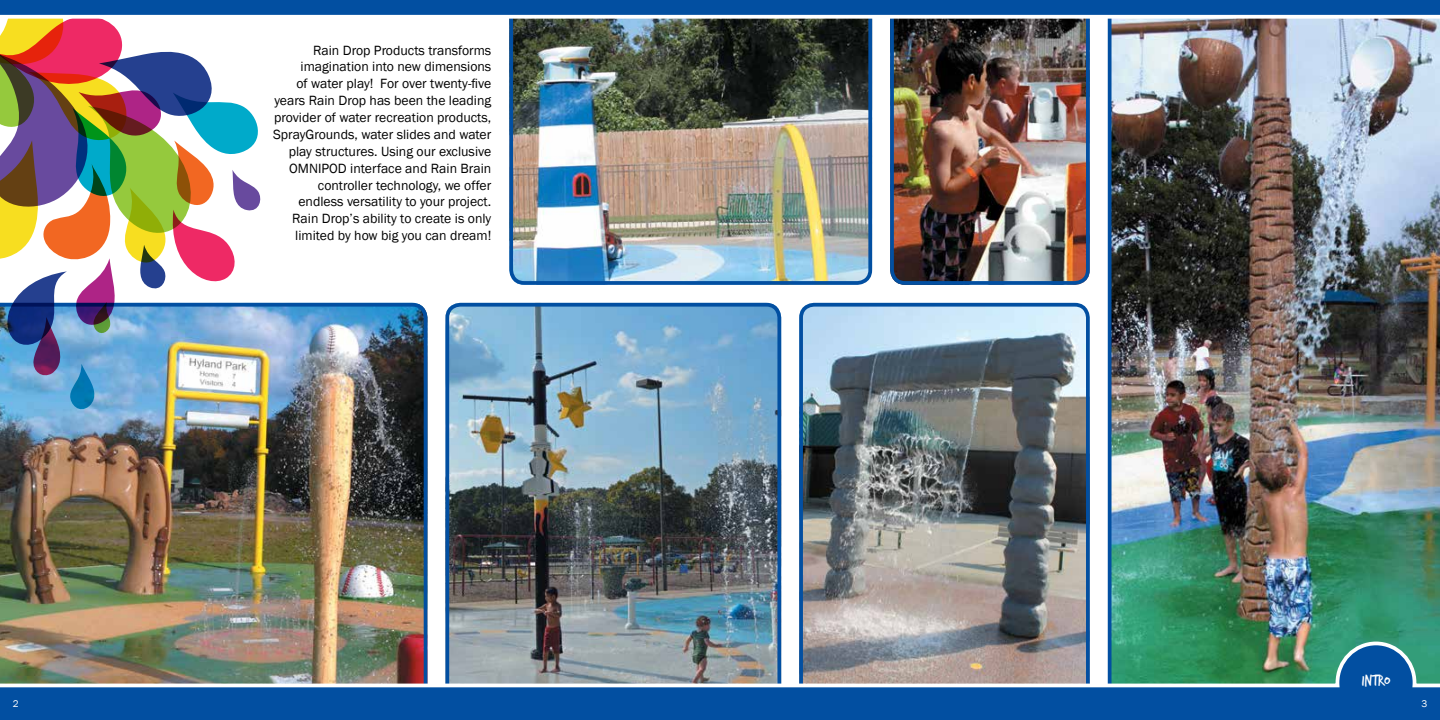
<style>
.page{position:relative;width:1440px;height:720px;background:#fff}
.page>*{position:absolute;margin:0;border:0;box-sizing:border-box;transform-origin:0 0}
.t1{font:16.25px "Trash Hand";color:#fff}
.t2{font:13.75px/16.9px "Franklin Gothic";color:#000;text-align:right}
.t3{font:10px "Franklin Gothic";color:#fff}
</style>
<div class="page">
<img style="left:445px;top:415px;width:336px;height:225px">
<img style="left:799px;top:415px;width:291px;height:225px">
<img style="left:0;top:415px;width:428px;height:225px">
<img style="left:1108px;top:415px;width:332px;height:225px">
<img style="left:0;top:0;width:1440px;height:415px">
<img style="left:0;top:640px;width:1440px;height:80px">
<p class="t2" style="left:273px;top:42px;width:220px">Rain Drop Products transforms imagination into new dimensions<br>of water play! For over twenty-five years Rain Drop has been the leading provider of water recreation products, SprayGrounds, water slides and water play structures. Using our exclusive OMNIPOD interface and Rain Brain controller technology, we offer endless versatility to your project.<br>Rain Drop’s ability to create is only limited by how big you can dream!</p>
<p class="t1" style="left:1362px;top:673px;width:30px">INTRO</p>
<p class="t3" style="left:13px;top:698px;width:7px">2</p>
<p class="t3" style="left:1421px;top:698px;width:7px">3</p>
</div>
